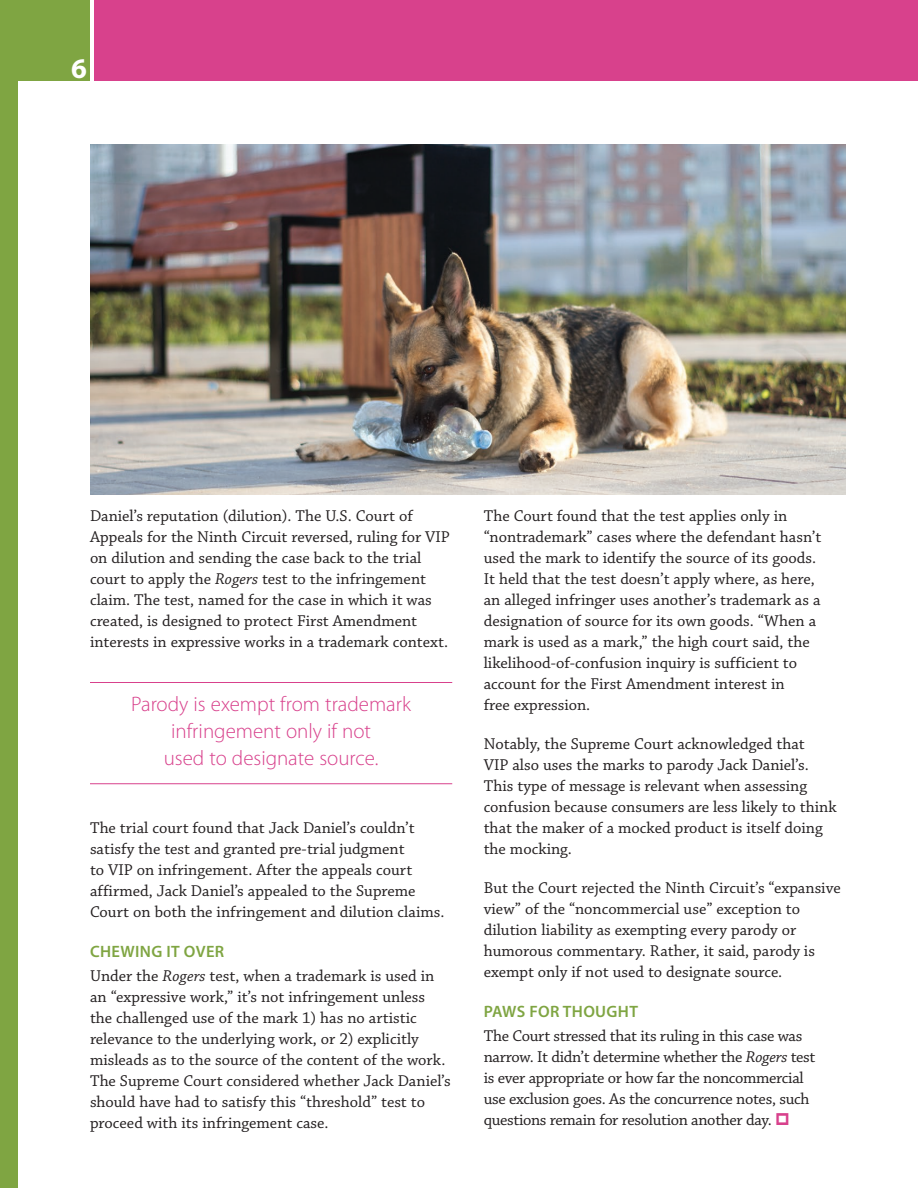
<style>
.page{position:relative;width:918px;height:1188px;background:#fff}
.page>*{position:absolute;margin:0;border:0;box-sizing:border-box;transform-origin:0 0}
.t1{font:700 28.5px "Myriad Pro";color:#fff}
.t2{font:300 21px/27px "Myriad Pro";color:#d8418c;text-align:center}
.t3{font:16.5px/21px "Chaparral Pro";color:#231f20}
.t4{font:16.5px/21px "Chaparral Pro";letter-spacing:-.02em;color:#231f20}
.t5{font:600 16.5px "Myriad Pro";letter-spacing:.02em;color:#7fa542}
.s1{font-style:italic}
</style>
<div class="page">
<div style="left:94px;top:0;width:824px;height:81px;background:#d8418c"></div>
<div style="left:0;top:0;width:90px;height:81px;background:#7fa542"></div>
<div style="left:0;top:72px;width:18px;height:1116px;background:#7fa542"></div>
<img style="left:90px;top:144px;width:756px;height:351px">
<hr style="left:90px;top:682px;width:362px;height:1px;background:#d8418c">
<hr style="left:90px;top:783px;width:362px;height:1px;background:#d8418c">
<h1 class="t1" style="left:71px;top:52px;width:17px">6</h1>
<p class="t3" style="left:90px;top:506px;width:361px">Daniel’s reputation (dilution). The U.S. Court of Appeals for the Ninth Circuit reversed, ruling for VIP on dilution and sending the case back to the trial court to apply the <span class="s1">Rogers</span> test to the infringement claim. The test, named for the case in which it was created, is designed to protect First Amendment interests in expressive works in a trademark context.</p>
<p class="t2" style="left:131px;top:691px;width:281px">Parody is exempt from trademark infringement only if not<br>used to designate source.</p>
<p class="t3" style="left:90px;top:818px;width:356px">The trial court found that Jack Daniel’s couldn’t satisfy the test and granted pre-trial judgment<br>to VIP on infringement. After the appeals court affirmed, Jack Daniel’s appealed to the Supreme Court on both the infringement and dilution claims.</p>
<p class="t5" style="left:90px;top:943px;width:136px">CHEWING IT OVER</p>
<p class="t3" style="left:90px;top:966px;width:362px">Under the <span class="s1">Rogers</span> test, when a trademark is used in an “expressive work,” it’s not infringement unless the challenged use of the mark 1) has no artistic relevance to the underlying work, or 2) explicitly misleads as to the source of the content of the work.<br>The Supreme Court considered whether Jack Daniel’s should have had to satisfy this “threshold” test to proceed with its infringement case.</p>
<p class="t3" style="left:484px;top:506px;width:339px">The Court found that the test applies only in “nontrademark” cases where the defendant hasn’t used the mark to identify the source of its goods.<br>It held that the test doesn’t apply where, as here, an alleged infringer uses another’s trademark as a designation of source for its own goods. “When a mark is used as a mark,” the high court said, the likelihood-of-confusion inquiry is sufficient to account for the First Amendment interest in<br>free expression.</p>
<p class="t3" style="left:484px;top:734px;width:354px">Notably, the Supreme Court acknowledged that<br>VIP also uses the marks to parody Jack Daniel’s.<br>This type of message is relevant when assessing confusion because consumers are less likely to think that the maker of a mocked product is itself doing the mocking.</p>
<p class="t3" style="left:484px;top:878px;width:358px">But the Court rejected the Ninth Circuit’s “expansive view” of the “noncommercial use” exception to dilution liability as exempting every parody or humorous commentary. Rather, it said, parody is exempt only if not used to designate source.</p>
<p class="t5" style="left:484px;top:1003px;width:156px">PAWS FOR THOUGHT</p>
<p class="t4" style="left:484px;top:1026px;width:333px">The Court stressed that its ruling in this case was narrow. It didn’t determine whether the <span class="s1">Rogers</span> test is ever appropriate or how far the noncommercial use exclusion goes. As the concurrence notes, such questions remain for resolution another day.</p>
</div>
